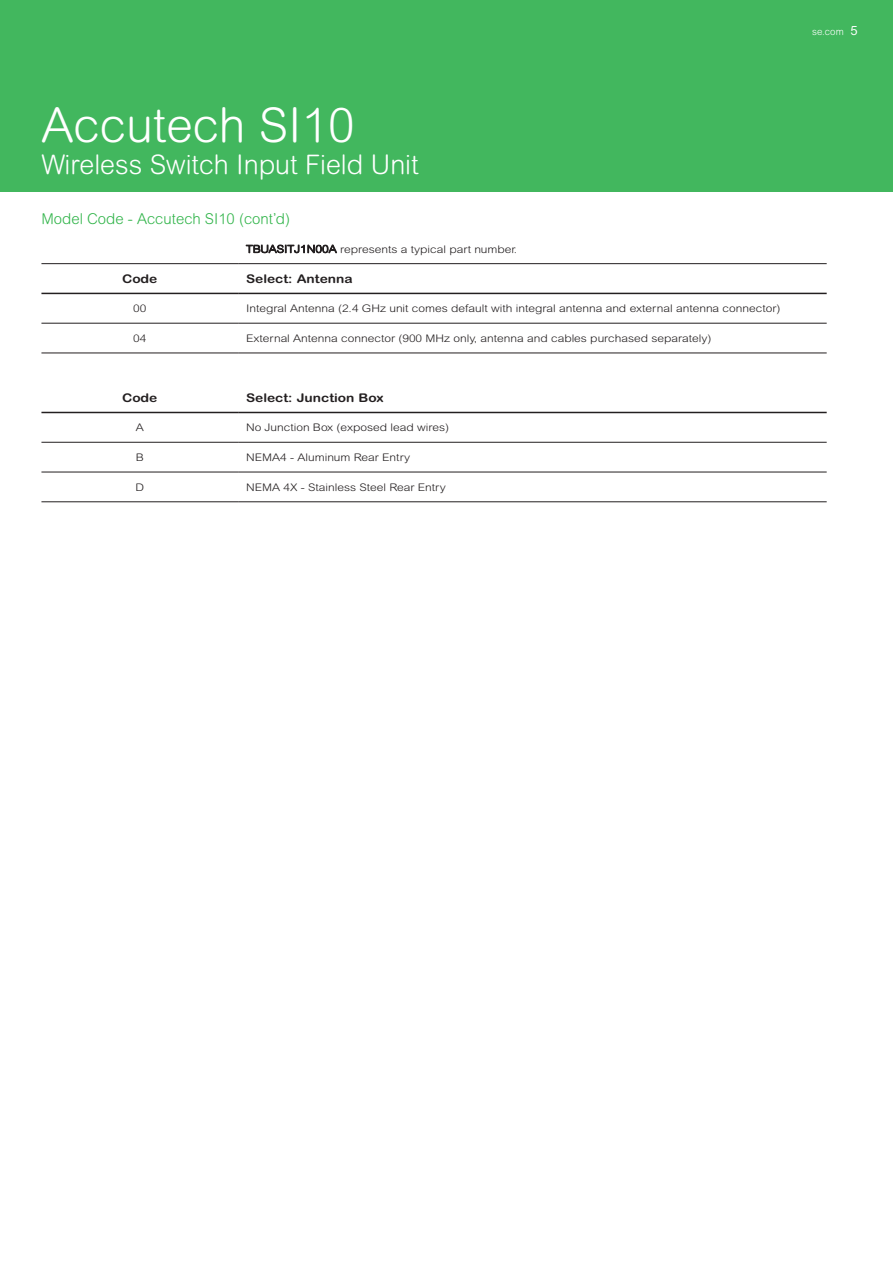
<style>
.page{position:relative;width:893px;height:1263px;background:#fff}
.page>*{position:absolute;margin:0;border:0;box-sizing:border-box;transform-origin:0 0}
.t1{font:300 48px "Arial Rounded MT Std";color:#fff}
.t2{font:300 27px "Arial Rounded MT Std";color:#fff}
.t3{font:300 15px "Arial Rounded MT Std";color:#31b44a}
.t4{font:700 12px "Arial Rounded MT Std";color:#231f20;scale:1.15 1}
.t5{font:300 10.5px "Arial Rounded MT Std";color:#231f20;scale:1.15 1}
.t6{font:300 9.75px "Arial Rounded MT Std";color:#fff}
.s1{font-weight:400;font-size:12.75px}
</style>
<div class="page">
<div style="left:0;top:0;width:893px;height:191px;background:#42b75e"></div>
<svg style="left:41px;top:264px;width:786px;height:208px"></svg>
<hr style="left:41px;top:323px;width:197px;height:1px;background:#231f20">
<hr style="left:238px;top:323px;width:589px;height:1px;background:#231f20">
<hr style="left:41px;top:353px;width:197px;height:1px;background:#231f20">
<hr style="left:238px;top:353px;width:589px;height:1px;background:#231f20">
<hr style="left:41px;top:442px;width:197px;height:1px;background:#231f20">
<hr style="left:238px;top:442px;width:589px;height:1px;background:#231f20">
<hr style="left:41px;top:472px;width:197px;height:1px;background:#231f20">
<hr style="left:238px;top:472px;width:589px;height:1px;background:#231f20">
<hr style="left:41px;top:501px;width:197px;height:1px;background:#231f20">
<hr style="left:238px;top:501px;width:589px;height:1px;background:#231f20">
<hr style="left:41px;top:263px;width:197px;height:1px;background:#231f20">
<hr style="left:238px;top:263px;width:589px;height:1px;background:#231f20">
<hr style="left:41px;top:293px;width:197px;height:1px;background:#231f20">
<hr style="left:238px;top:293px;width:589px;height:1px;background:#231f20">
<hr style="left:41px;top:412px;width:197px;height:1px;background:#231f20">
<hr style="left:238px;top:412px;width:589px;height:1px;background:#231f20">
<svg style="left:245px;top:244px;width:92px;height:10px"></svg>
<h1 class="t1" style="left:41px;top:97px;width:315px">Accutech SI10</h1>
<h2 class="t2" style="left:41px;top:149px;width:379px">Wireless Switch Input Field Unit</h2>
<h3 class="t3" style="left:41px;top:210px;width:250px">Model Code - Accutech SI10 (cont’d)</h3>
<p class="t5" style="left:246px;top:243px;width:237px">TBUASITJ1N00A represents a typical part number.</p>
<p class="t4" style="left:122px;top:272px;width:32px">Code</p>
<p class="t4" style="left:246px;top:272px;width:94px">Select: Antenna</p>
<p class="t5" style="left:133px;top:302px;width:13px">00</p>
<p class="t5" style="left:246px;top:302px;width:466px">Integral Antenna (2.4 GHz unit comes default with integral antenna and external antenna connector)</p>
<p class="t5" style="left:133px;top:332px;width:13px">04</p>
<p class="t5" style="left:246px;top:332px;width:406px">External Antenna connector (900 MHz only, antenna and cables purchased separately)</p>
<p class="t4" style="left:122px;top:391px;width:32px">Code</p>
<p class="t4" style="left:246px;top:391px;width:121px">Select: Junction Box</p>
<p class="t5" style="left:136px;top:421px;width:8px">A</p>
<p class="t5" style="left:246px;top:421px;width:178px">No Junction Box (exposed lead wires)</p>
<p class="t5" style="left:136px;top:451px;width:8px">B</p>
<p class="t5" style="left:246px;top:451px;width:144px">NEMA4 - Aluminum Rear Entry</p>
<p class="t5" style="left:135px;top:481px;width:9px">D</p>
<p class="t5" style="left:246px;top:481px;width:175px">NEMA 4X - Stainless Steel Rear Entry</p>
<p class="t6" style="left:812px;top:26px;width:47px">se.com <span class="s1">5</span></p>
</div>
